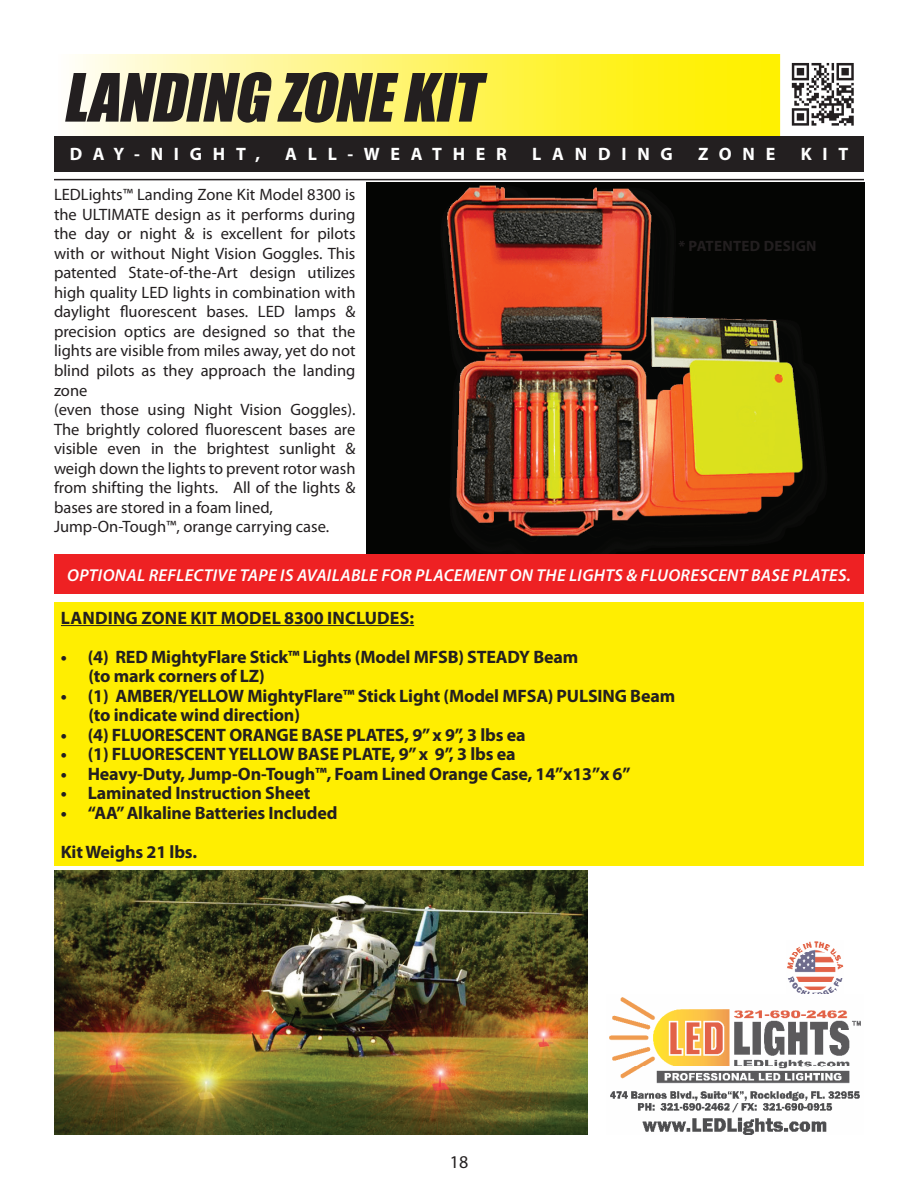
<style>
.page{position:relative;width:918px;height:1188px;background:#fff}
.page>*{position:absolute;margin:0;border:0;box-sizing:border-box;transform-origin:0 0}
.t1{font:italic 61.5px "Impact";color:#231f20}
.t2{font:700 18px/19.5px "Myriad Pro";letter-spacing:-.01em;color:#231f20}
.t3{font:700 18px "Myriad Pro";letter-spacing:.6em;color:#fff}
.t4{font:18px "Myriad Pro";color:#231f20}
.t5{font:italic 600 17.25px "Myriad Pro";letter-spacing:.02em;color:#fff}
.t6{font:16.5px/19.5px "Myriad Pro";color:#231f20}
.t7{font:700 15px "Myriad Pro";color:#231f20}
</style>
<div class="page">
<div style="left:55px;top:55px;width:724px;height:80px;background:linear-gradient(to right,#fffcf1,#ffef00)"></div>
<div style="left:54px;top:54px;width:726px;height:82px;border:2px solid #fff"></div>
<div style="left:54px;top:136px;width:810px;height:35px;background:#231f20"></div>
<hr style="left:54px;top:179px;width:810px;height:1px;background:#231f20">
<div style="left:54px;top:602px;width:810px;height:264px;background:#ffee01"></div>
<hr style="left:61px;top:625px;width:353px;height:1px;background:#231f20">
<img style="left:787px;top:941px;width:56px;height:53px">
<img style="left:609px;top:997px;width:252px;height:137px">
<img style="left:791px;top:63px;width:63px;height:63px">
<img style="left:366px;top:182px;width:498px;height:371px">
<div style="left:54px;top:555px;width:810px;height:39px;background:#ee2123"></div>
<img style="left:54px;top:870px;width:534px;height:264px">
<h1 class="t1" style="left:63px;top:50px;width:434px">LANDING ZONEKIT</h1>
<p class="t3" style="left:70px;top:143px;width:192px">DAY-NIGHT,</p>
<p class="t3" style="left:285px;top:143px;width:223px">ALL-WEATHER</p>
<p class="t3" style="left:532px;top:143px;width:142px">LANDING</p>
<p class="t3" style="left:698px;top:143px;width:79px">ZONE</p>
<p class="t3" style="left:801px;top:143px;width:49px">KIT</p>
<p class="t6" style="left:54px;top:185px;width:303px">LEDLights™ Landing Zone Kit Model 8300 is the ULTIMATE design as it performs during the day or night &amp; is excellent for pilots with or without Night Vision Goggles. This patented State-of-the-Art design utilizes high quality LED lights in combination with daylight fluorescent bases. LED lamps &amp; precision optics are designed so that the lights are visible from miles away, yet do not blind pilots as they approach the landing zone<br>(even those using Night Vision Goggles).<br>The brightly colored fluorescent bases are visible even in the brightest sunlight &amp; weigh down the lights to prevent rotor wash from shifting the lights. All of the lights &amp; bases are stored in a foam lined, Jump-On-Tough™, orange carrying case.</p>
<p class="t7" style="left:679px;top:236px;width:29px">* Patented</p>
<p class="t7" style="left:764px;top:236px;width:20px">Design</p>
<p class="t5" style="left:67px;top:564px;width:23px">OPTIONAL</p>
<p class="t5" style="left:149px;top:564px;width:178px">REFL ECTI VE TAPE IS AVAILABL</p>
<p class="t5" style="left:369px;top:564px;width:24px">E FOR</p>
<p class="t5" style="left:415px;top:564px;width:11px">PLAC</p>
<p class="t5" style="left:454px;top:564px;width:151px">EMENT ON THE LIGHTS</p>
<p class="t5" style="left:626px;top:564px;width:26px">&amp; FLUOR</p>
<p class="t5" style="left:691px;top:564px;width:113px">ESCENT BAS E PLAT</p>
<p class="t5" style="left:829px;top:564px;width:23px">ES.</p>
<p class="t2" style="left:61px;top:607px;width:22px">Landing</p>
<p class="t2" style="left:142px;top:607px;width:23px">Zone</p>
<p class="t2" style="left:191px;top:607px;width:58px">Kit Model</p>
<p class="t2" style="left:284px;top:607px;width:54px">8300 includes</p>
<p class="t2" style="left:409px;top:607px;width:6px">:</p>
<p class="t2" style="left:88px;top:646px;width:491px;text-indent:-28px">• (4) RED MightyFlare Stick™ Lights (Model MFSB) STEADY Beam (to mark corners of LZ)</p>
<p class="t2" style="left:88px;top:685px;width:588px;text-indent:-28px">• (1) AMBER/YELLOW MightyFlare™ Stick Light (Model MFSA) PULSING Beam (to indicate wind direction)</p>
<p class="t2" style="left:61px;top:724px;width:467px">• (4) FLUORESCENT ORANGE BASE PLATES, 9” x 9”, 3 lbs ea</p>
<p class="t2" style="left:61px;top:744px;width:456px">• (1) FLUORESCENT YELLOW BASE PLATE, 9” x 9”, 3 lbs ea</p>
<p class="t2" style="left:61px;top:763px;width:571px">• Heavy-Duty, Jump-On-Tough™, Foam Lined Orange Case, 14”x13”x 6”</p>
<p class="t2" style="left:61px;top:783px;width:251px">• Laminated Instruction Sheet</p>
<p class="t2" style="left:61px;top:793px;width:278px;line-height:39px">• “AA” Alkaline Batteries Included<br>Kit Weighs 21 lbs.</p>
<p class="t4" style="left:450px;top:1151px;width:20px">18</p>
</div>
